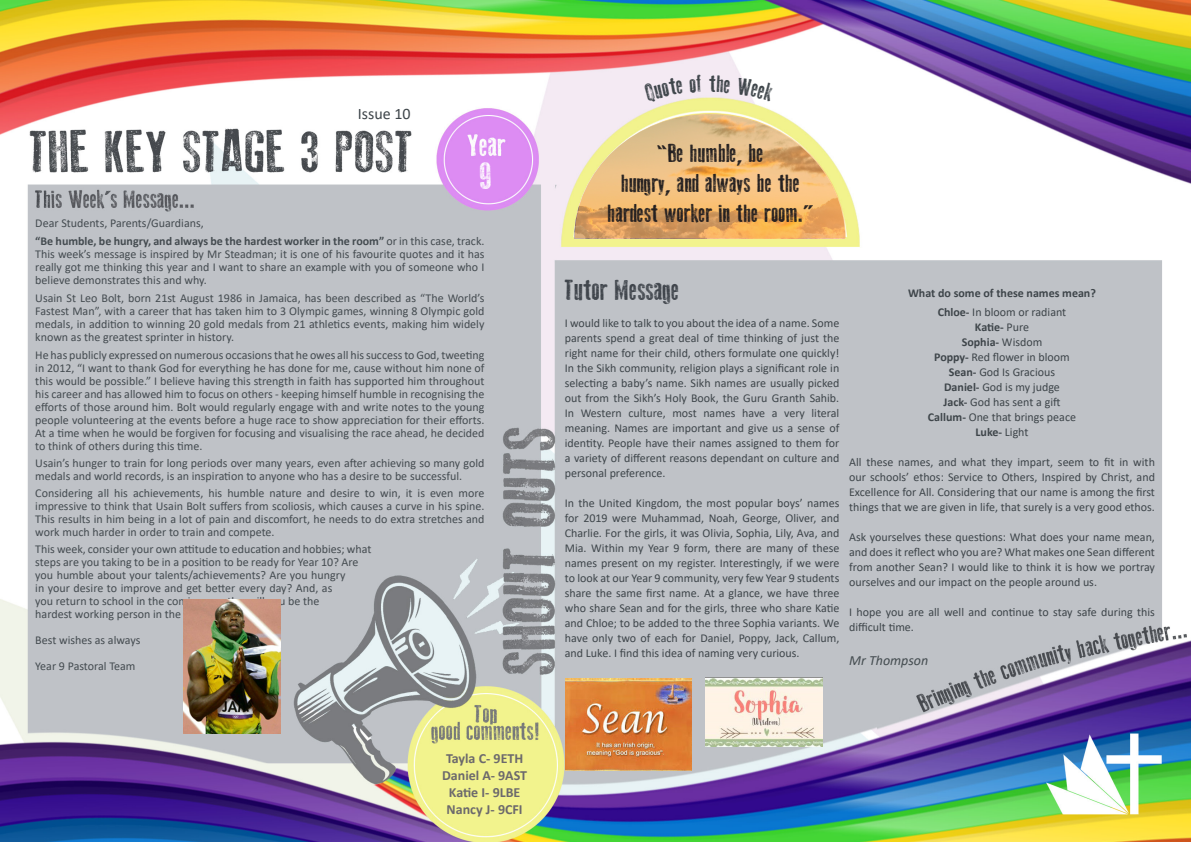
<style>
.page{position:relative;width:1191px;height:842px;background:#fff}
.page>*{position:absolute;margin:0;border:0;box-sizing:border-box;transform-origin:0 0}
.t1{font:38px "Old Press";color:#fff}
.t2{font:29px "Old Press";color:#40454c}
.t3{font:25px/30px "Old Press";color:#231f20;text-align:center}
.t4{font:16px "Calibri";color:#3e454a}
.t5{font:700 14px "Calibri";color:#6c696c}
.t6{font:italic 14px "Calibri";color:#444c50}
.t7{font:12px/13px "Calibri";color:#444b50;text-align:justify}
.t8{font:12px/15px "Calibri";color:#3e454a;text-align:justify}
.t9{font:700 12px "Calibri";color:#3e454a}
.s1{font-weight:700}
.s2{font-weight:400}
</style>
<div class="page">
<img style="left:0;top:0;width:1191px;height:842px">
<img style="left:183px;top:600px;width:98px;height:133px">
<img style="left:565px;top:678px;width:127px;height:93px">
<img style="left:705px;top:677px;width:117px;height:69px">
<svg style="left:574px;top:113px;width:272px;height:126px;background:#ebc287"></svg>
<svg style="left:644px;top:78px;width:39px;height:25px"></svg>
<svg style="left:689px;top:75px;width:12px;height:18px"></svg>
<svg style="left:709px;top:76px;width:66px;height:26px"></svg>
<p class="t4" style="left:358px;top:103px;width:54px">Issue 10</p>
<p class="t1" style="left:480px;top:154px;width:13px">9</p>
<p class="t7" style="left:35px;top:216px;width:170px">Dear Students, Parents/Guardians,</p>
<p class="t7" style="left:35px;top:234px;width:450px"><span class="s1">“Be humble, be hungry, and always be the hardest worker in the room”</span> or in this case, track.<br>This week’s message is inspired by Mr Steadman; it is one of his favourite quotes and it has really got me thinking this year and I want to share an example with you of someone who I believe demonstrates this and why.</p>
<p class="t7" style="left:35px;top:291px;width:451px">Usain St Leo Bolt, born 21st August 1986 in Jamaica, has been described as “The World’s Fastest Man”, with a career that has taken him to 3 Olympic games, winning 8 Olympic gold medals, in addition to winning 20 gold medals from 21 athletics events, making him widely known as the greatest sprinter in history.</p>
<p class="t7" style="left:35px;top:348px;width:450px">He has publicly expressed on numerous occasions that he owes all his success to God, tweeting in 2012, “I want to thank God for everything he has done for me, cause without him none of this would be possible.” I believe having this strength in faith has supported him throughout his career and has allowed him to focus on others - keeping himself humble in recognising the efforts of those around him. Bolt would regularly engage with and write notes to the young people volunteering at the events before a huge race to show appreciation for their efforts.<br>At a time when he would be forgiven for focusing and visualising the race ahead, he decided to think of others during this time.</p>
<p class="t7" style="left:35px;top:456px;width:450px">Usain’s hunger to train for long periods over many years, even after achieving so many gold medals and world records, is an inspiration to anyone who has a desire to be successful.</p>
<p class="t7" style="left:35px;top:486px;width:450px">Considering all his achievements, his humble nature and desire to win, it is even more impressive to think that Usain Bolt suffers from scoliosis, which causes a curve in his spine.<br>This results in him being in a lot of pain and discomfort, he needs to do extra stretches and work much harder in order to train and compete.</p>
<p class="t7" style="left:35px;top:542px;width:337px;text-align:left">This week, consider your own attitude to education and hobbies; what steps are you taking to be in a position to be ready for Year 10? Are you humble about your talents/achievements? Are you hungry<br>in your desire to improve and get better every day? And, as<br>you return to school in the coming months, will you be the<br>hardest working person in the room?</p>
<p class="t7" style="left:35px;top:633px;width:107px">Best wishes as always</p>
<p class="t7" style="left:35px;top:659px;width:102px">Year 9 Pastoral Team</p>
<p class="t5" style="left:446px;top:749px;width:79px">Tayla C- 9ETH</p>
<p class="t5" style="left:442px;top:765px;width:87px">Daniel A- 9AST</p>
<p class="t5" style="left:449px;top:782px;width:73px">Katie I- 9LBE</p>
<p class="t5" style="left:446px;top:799px;width:78px">Nancy J- 9CFI</p>
<p class="t3" style="left:607px;top:138px;width:207px">“Be humble, be<br>hungry, and always be the hardest worker in the room.”</p>
<p class="t2" style="left:565px;top:273px;width:116px">Tutor Message</p>
<p class="t8" style="left:565px;top:315px;width:276px">I would like to talk to you about the idea of a name. Some parents spend a great deal of time thinking of just the right name for their child, others formulate one quickly!<br>In the Sikh community, religion plays a significant role in selecting a baby’s name. Sikh names are usually picked out from the Sikh’s Holy Book, the Guru Granth Sahib.<br>In Western culture, most names have a very literal meaning. Names are important and give us a sense of identity. People have their names assigned to them for a variety of different reasons dependant on culture and personal preference.</p>
<p class="t8" style="left:565px;top:495px;width:276px">In the United Kingdom, the most popular boys’ names for 2019 were Muhammad, Noah, George, Oliver, and Charlie. For the girls, it was Olivia, Sophia, Lily, Ava, and Mia. Within my Year 9 form, there are many of these names present on my register. Interestingly, if we were to look at our Year 9 community, very few Year 9 students share the same first name. At a glance, we have three who share Sean and for the girls, three who share Katie and Chloe; to be added to the three Sophia variants. We have only two of each for Daniel, Poppy, Jack, Callum, and Luke. I find this idea of naming very curious.</p>
<p class="t9" style="left:908px;top:284px;width:189px">What do some of these names mean?</p>
<p class="t8" style="left:937px;top:304px;width:130px"><span class="s1">Chloe-</span> In bloom or radiant</p>
<p class="t9" style="left:975px;top:318px;width:56px">Katie- <span class="s2">Pure</span></p>
<p class="t9" style="left:961px;top:333px;width:82px">Sophia- <span class="s2">Wisdom</span></p>
<p class="t8" style="left:934px;top:349px;width:137px"><span class="s1">Poppy-</span> Red flower in bloom</p>
<p class="t8" style="left:949px;top:364px;width:108px"><span class="s1">Sean-</span> God Is Gracious</p>
<p class="t8" style="left:944px;top:379px;width:117px"><span class="s1">Daniel-</span> God is my judge</p>
<p class="t8" style="left:943px;top:394px;width:118px"><span class="s1">Jack-</span> God has sent a gift</p>
<p class="t8" style="left:928px;top:409px;width:150px"><span class="s1">Callum-</span> One that brings peace</p>
<p class="t9" style="left:975px;top:423px;width:55px">Luke- <span class="s2">Light</span></p>
<p class="t8" style="left:849px;top:454px;width:307px">All these names, and what they impart, seem to fit in with our schools’ ethos: Service to Others, Inspired by Christ, and Excellence for All. Considering that our name is among the first things that we are given in life, that surely is a very good ethos.</p>
<p class="t8" style="left:849px;top:529px;width:307px">Ask yourselves these questions: What does your name mean, and does it reflect who you are? What makes one Sean different from another Sean? I would like to think it is how we portray ourselves and our impact on the people around us.</p>
<p class="t8" style="left:849px;top:604px;width:307px">I hope you are all well and continue to stay safe during this difficult time.</p>
<p class="t6" style="left:849px;top:651px;width:81px">Mr Thompson</p>
</div>
